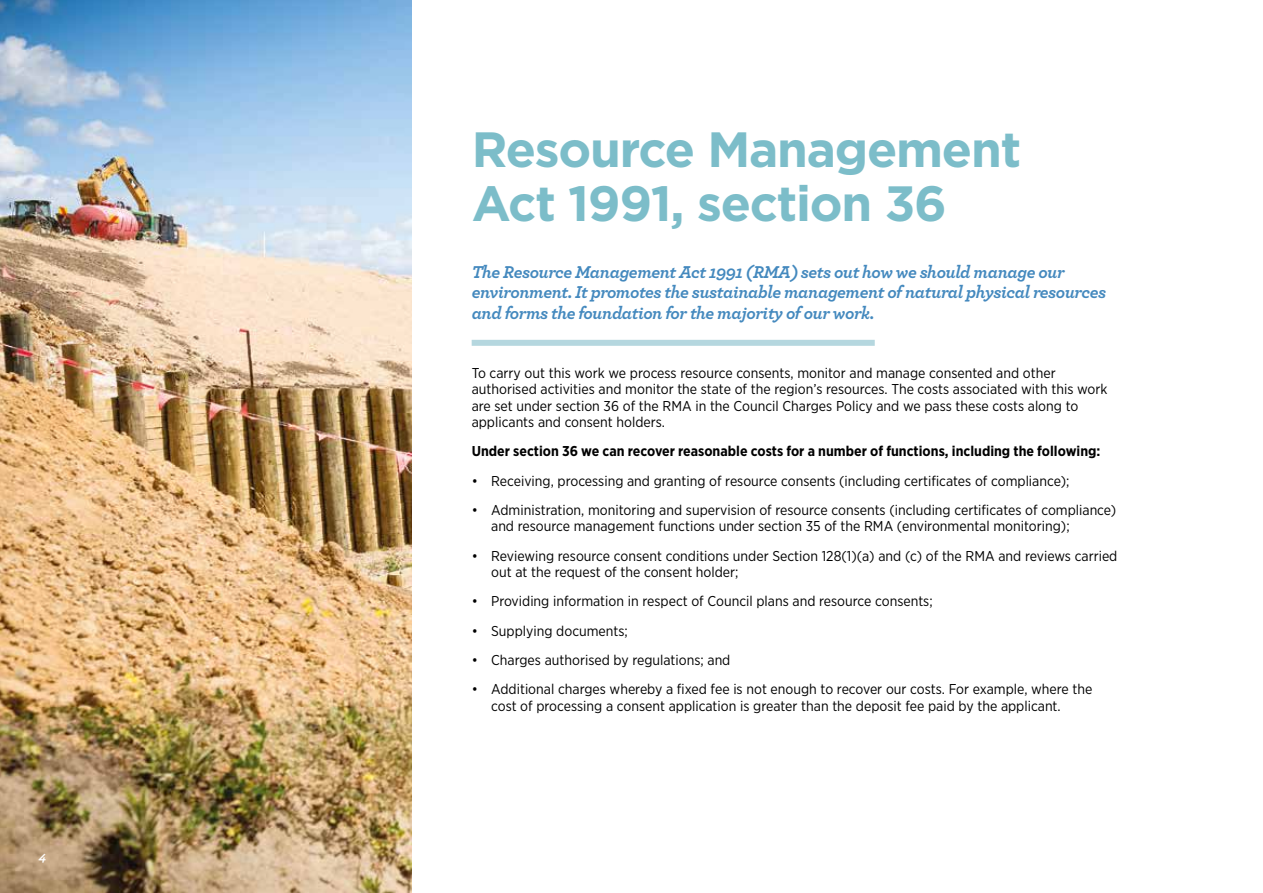
<style>
.page{position:relative;width:1263px;height:893px;background:#fff}
.page>*{position:absolute;margin:0;border:0;box-sizing:border-box;transform-origin:0 0}
.t1{font:700 49.5px/54px "Gotham";letter-spacing:-.025em;color:#7cbdc9}
.t2{font:italic 700 18px/20.2px "Archer";letter-spacing:-.025em;color:#4489be}
.t3{font:14.25px/16.5px "Gotham Narrow";color:#000}
.t4{font:700 14.25px "Gotham Narrow";color:#000}
.t5{font:italic 700 13.5px "Archer";color:#fff}
</style>
<div class="page">
<hr style="left:1262px;top:0;width:1px;height:893px;background:#dbebf0">
<img style="left:0;top:0;width:411px;height:893px">
<div style="left:472px;top:340px;width:403px;height:6px;background:#b5d7df"></div>
<p class="t5" style="left:39px;top:846px;width:9px">4</p>
<h1 class="t1" style="left:472px;top:122px;width:551px">Resource Management<br>Act 1991, section 36</h1>
<p class="t2" style="left:472px;top:261px;width:636px">The Resource Management Act 1991 (RMA) sets out how we should manage our environment. It promotes the sustainable management of natural physical resources and forms the foundation for the majority of our work.</p>
<p class="t3" style="left:472px;top:364px;width:637px">To carry out this work we process resource consents, monitor and manage consented and other authorised activities and monitor the state of the region’s resources. The costs associated with this work are set under section 36 of the RMA in the Council Charges Policy and we pass these costs along to applicants and consent holders.</p>
<p class="t4" style="left:472px;top:442px;width:630px">Under section 36 we can recover reasonable costs for a number of functions, including the following:</p>
<p class="t3" style="left:472px;top:472px;width:599px">• Receiving, processing and granting of resource consents (including certificates of compliance);</p>
<p class="t3" style="left:491px;top:501px;width:627px;text-indent:-19px">• Administration, monitoring and supervision of resource consents (including certificates of compliance) and resource management functions under section 35 of the RMA (environmental monitoring);</p>
<p class="t3" style="left:491px;top:547px;width:628px;text-indent:-19px">• Reviewing resource consent conditions under Section 128(1)(a) and (c) of the RMA and reviews carried out at the request of the consent holder;</p>
<p class="t3" style="left:472px;top:593px;width:462px">• Providing information in respect of Council plans and resource consents;</p>
<p class="t3" style="left:472px;top:622px;width:158px">• Supplying documents;</p>
<p class="t3" style="left:472px;top:651px;width:260px">• Charges authorised by regulations; and</p>
<p class="t3" style="left:491px;top:681px;width:603px;text-indent:-19px">• Additional charges whereby a fixed fee is not enough to recover our costs. For example, where the cost of processing a consent application is greater than the deposit fee paid by the applicant.</p>
</div>
